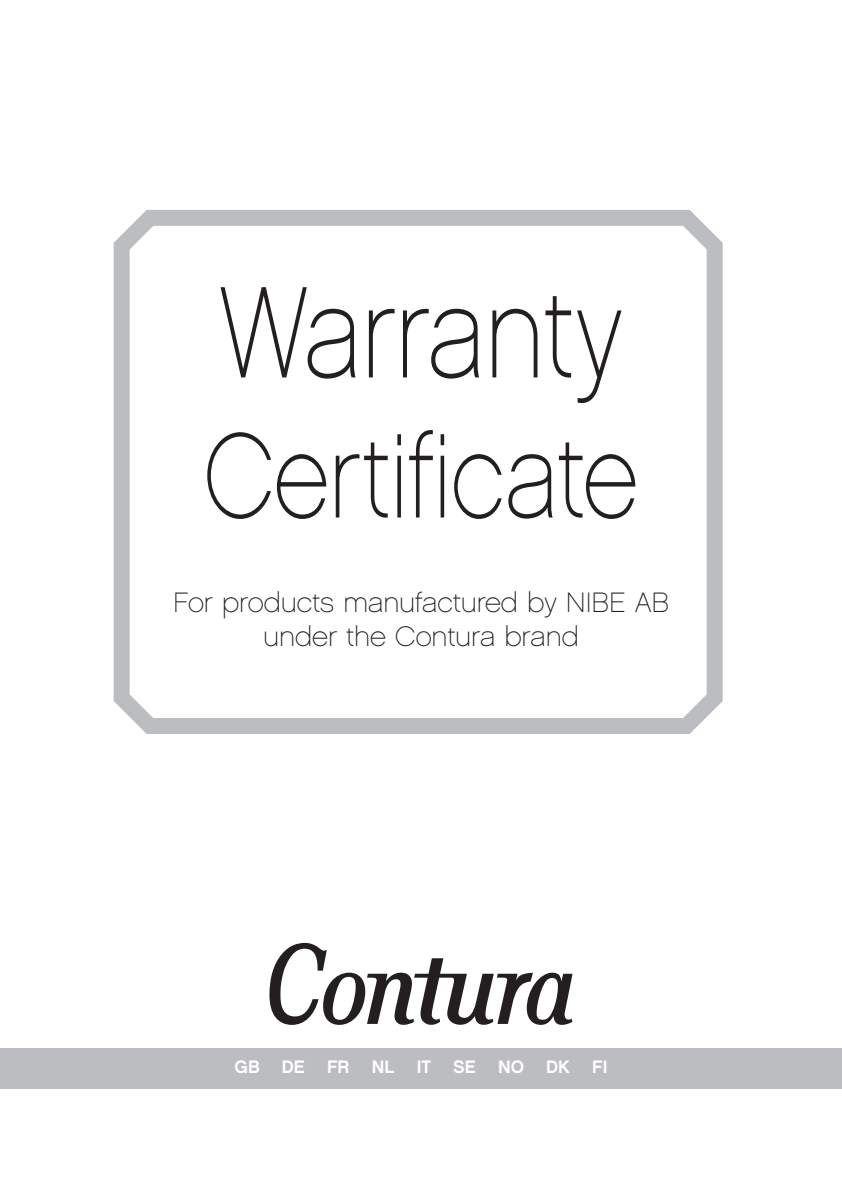
<style>
.page{position:relative;width:842px;height:1191px;background:#fff}
.page>*{position:absolute;margin:0;border:0;box-sizing:border-box;transform-origin:0 0}
.t1{font:130px "Chalet Paris Nineteen Sixty";color:#231f20;scale:.8 1}
.t2{font:120px "Chalet Paris Nineteen Sixty";color:#231f20;scale:.8 1}
.t3{font:28px/34px "Chalet Paris Nineteen Sixty";color:#231f20;text-align:center}
.t4{font:18px "Chalet New York Nineteen Sixty";color:#fff}
</style>
<div class="page">
<div style="left:0;top:1048px;width:842px;height:41px;background:#bcbdc0"></div>
<svg style="left:269px;top:943px;width:303px;height:82px"></svg>
<svg style="left:114px;top:210px;width:609px;height:524px"></svg>
<h1 class="t1" style="left:220px;top:257px;width:505px">Warranty</h1>
<h2 class="t2" style="left:204px;top:406px;width:543px">Certificate</h2>
<p class="t3" style="left:173px;top:585px;width:497px">For products manufactured by NIBE AB under the Contura brand</p>
<p class="t4" style="left:235px;top:1055px;width:374px">GB DE FR NL IT SE NO DK FI</p>
</div>
